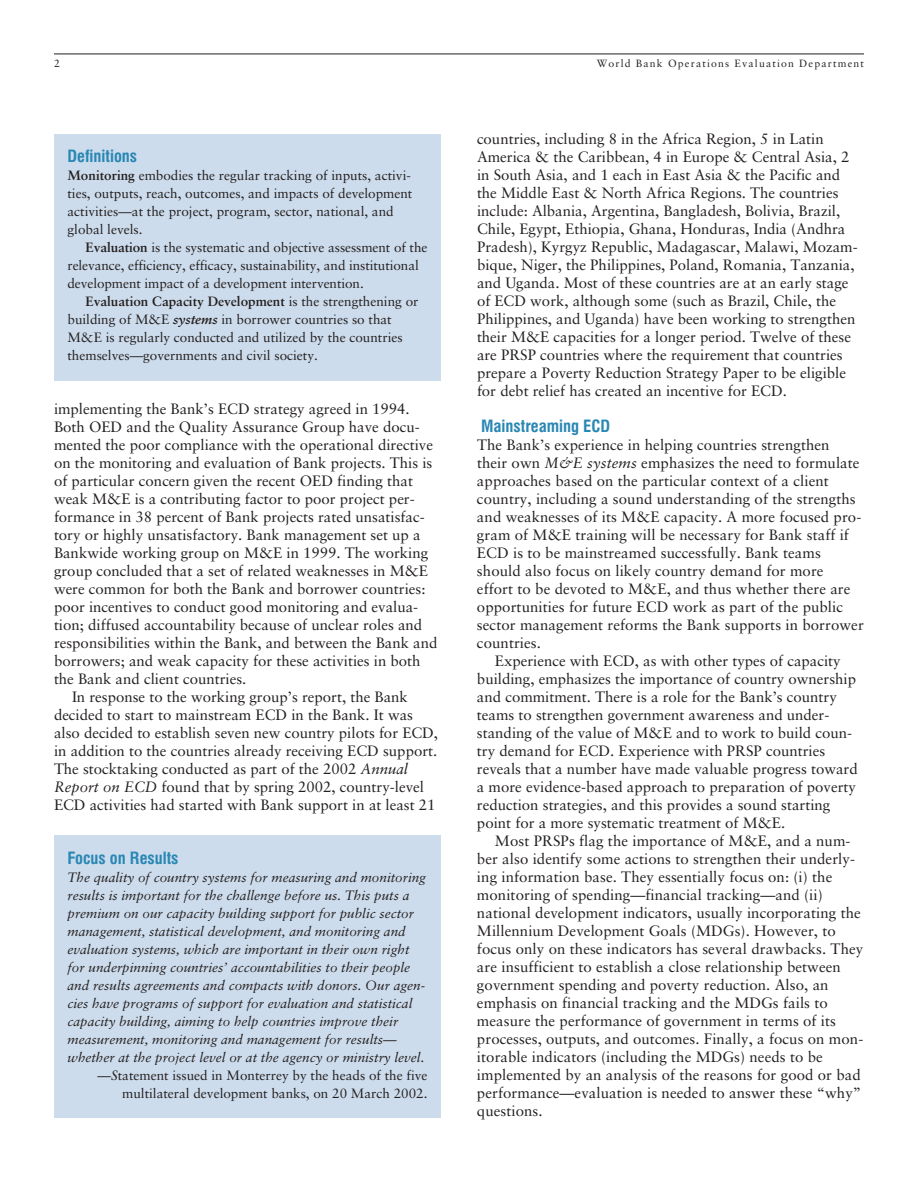
<style>
.page{position:relative;width:918px;height:1188px;background:#fff}
.page>*{position:absolute;margin:0;border:0;box-sizing:border-box;transform-origin:0 0}
.t1{font:700 condensed 16.5px "Swiss 721 BT";color:#2987b4}
.t2{font:15px/18px "Sabon";color:#231f1f}
.t3{font:13.5px/18px "Sabon";color:#231f1f}
.t4{font:italic 13.5px "Sabon";color:#231f1f}
.t5{font:10.5px "Sabon";letter-spacing:.11em;color:#231f1f}
.s1{font-weight:700}
.s2{font-weight:700;font-style:italic}
.s3{font-style:italic}
</style>
<div class="page">
<hr style="left:54px;top:54px;width:810px;height:1px;background:#231f1f">
<div style="left:54px;top:135px;width:387px;height:246px;background:#cddcec"></div>
<div style="left:54px;top:835px;width:387px;height:283px;background:#cddcec"></div>
<p class="t5" style="left:54px;top:59px;width:7px">2</p>
<p class="t5" style="left:597px;top:59px;width:269px">World Bank Operations Evaluation Department</p>
<p class="t1" style="left:68px;top:149px;width:71px">Definitions</p>
<p class="t3" style="left:68px;top:167px;width:346px"><span class="s1">Monitoring</span> embodies the regular tracking of inputs, activi&shy;ties, outputs, reach, outcomes, and impacts of development activities—at the project, program, sector, national, and global levels.</p>
<p class="t3" style="left:68px;top:239px;width:361px;text-indent:18px"><span class="s1">Evaluation</span> is the systematic and objective assessment of the relevance, efficiency, efficacy, sustainability, and institutional development impact of a development intervention.</p>
<p class="t3" style="left:67px;top:293px;width:352px;text-indent:18px"><span class="s1">Evaluation Capacity Development</span> is the strengthening or building of M&amp;E <span class="s2">systems</span> in borrower countries so that M&amp;E is regularly conducted and utilized by the countries themselves—governments and civil society.</p>
<p class="t2" style="left:54px;top:401px;width:357px">implementing the Bank’s ECD strategy agreed in 1994.</p>
<p class="t2" style="left:54px;top:419px;width:367px">Both OED and the Quality Assurance Group have docu-</p>
<p class="t2" style="left:54px;top:437px;width:381px">mented the poor compliance with the operational directive</p>
<p class="t2" style="left:54px;top:455px;width:380px">on the monitoring and evaluation of Bank projects. This is</p>
<p class="t2" style="left:54px;top:473px;width:361px">of particular concern given the recent OED finding that</p>
<p class="t2" style="left:54px;top:491px;width:362px">weak M&amp;E is a contributing factor to poor project per-</p>
<p class="t2" style="left:54px;top:509px;width:372px">formance in 38 percent of Bank projects rated unsatisfac-</p>
<p class="t2" style="left:54px;top:527px;width:368px">tory or highly unsatisfactory. Bank management set up a</p>
<p class="t2" style="left:54px;top:545px;width:376px">Bankwide working group on M&amp;E in 1999. The working</p>
<p class="t2" style="left:54px;top:563px;width:376px">group concluded that a set of related weaknesses in M&amp;E</p>
<p class="t2" style="left:54px;top:581px;width:373px">were common for both the Bank and borrower countries:</p>
<p class="t2" style="left:54px;top:599px;width:366px">poor incentives to conduct good monitoring and evalua-</p>
<p class="t2" style="left:54px;top:617px;width:370px">tion; diffused accountability because of unclear roles and</p>
<p class="t2" style="left:54px;top:635px;width:385px">responsibilities within the Bank, and between the Bank and</p>
<p class="t2" style="left:54px;top:653px;width:368px">borrowers; and weak capacity for these activities in both</p>
<p class="t2" style="left:54px;top:671px;width:194px">the Bank and client countries.</p>
<p class="t2" style="left:72px;top:689px;width:337px">In response to the working group’s report, the Bank</p>
<p class="t2" style="left:54px;top:707px;width:361px">decided to start to mainstream ECD in the Bank. It was</p>
<p class="t2" style="left:54px;top:725px;width:386px">also decided to establish seven new country pilots for ECD,</p>
<p class="t2" style="left:54px;top:743px;width:385px">in addition to the countries already receiving ECD support.</p>
<p class="t2" style="left:54px;top:761px;width:356px">The stocktaking conducted as part of the 2002 <span class="s3">Annual</span></p>
<p class="t2" style="left:54px;top:779px;width:372px"><span class="s3">Report on ECD</span> found that by spring 2002, country-level</p>
<p class="t2" style="left:54px;top:797px;width:383px">ECD activities had started with Bank support in at least 21</p>
<p class="t1" style="left:68px;top:851px;width:113px">Focus on Results</p>
<p class="t4" style="left:68px;top:872px;width:360px">The quality of country systems for measuring and monitoring</p>
<p class="t4" style="left:68px;top:890px;width:343px">results is important for the challenge before us. This puts a</p>
<p class="t4" style="left:68px;top:908px;width:348px">premium on our capacity building support for public sector</p>
<p class="t4" style="left:68px;top:926px;width:340px">management, statistical development, and monitoring and</p>
<p class="t4" style="left:68px;top:944px;width:343px">evaluation systems, which are important in their own right</p>
<p class="t4" style="left:68px;top:962px;width:344px">for underpinning countries’ accountabilities to their people</p>
<p class="t4" style="left:68px;top:980px;width:359px">and results agreements and compacts with donors. Our agen-</p>
<p class="t4" style="left:68px;top:998px;width:346px">cies have programs of support for evaluation and statistical</p>
<p class="t4" style="left:68px;top:1016px;width:332px">capacity building, aiming to help countries improve their</p>
<p class="t4" style="left:68px;top:1034px;width:331px">measurement, monitoring and management for results—</p>
<p class="t4" style="left:68px;top:1052px;width:358px">whether at the project level or at the agency or ministry level.</p>
<p class="t3" style="left:98px;top:1067px;width:331px"><span class="s3">—S</span>tatement issued in Monterrey by the heads of the five</p>
<p class="t3" style="left:122px;top:1085px;width:307px">multilateral development banks, on 20 March 2002.</p>
<p class="t2" style="left:477px;top:131px;width:382px">countries, including 8 in the Africa Region, 5 in Latin America &amp; the Caribbean, 4 in Europe &amp; Central Asia, 2 in South Asia, and 1 each in East Asia &amp; the Pacific and the Middle East &amp; North Africa Regions. The countries include: Albania, Argentina, Bangladesh, Bolivia, Brazil, Chile, Egypt, Ethiopia, Ghana, Honduras, India (Andhra Pradesh), Kyrgyz Republic, Madagascar, Malawi, Mozam&shy;bique, Niger, the Philippines, Poland, Romania, Tanzania, and Uganda. Most of these countries are at an early stage of ECD work, although some (such as Brazil, Chile, the Philippines, and Uganda) have been working to strengthen their M&amp;E capacities for a longer period. Twelve of these are PRSP countries where the requirement that countries prepare a Poverty Reduction Strategy Paper to be eligible for debt relief has created an incentive for ECD.</p>
<p class="t1" style="left:481px;top:419px;width:131px">Mainstreaming ECD</p>
<p class="t2" style="left:477px;top:437px;width:354px">The Bank’s experience in helping countries strengthen</p>
<p class="t2" style="left:477px;top:455px;width:384px">their own <span class="s3">M&amp;E systems</span> emphasizes the need to formulate</p>
<p class="t2" style="left:477px;top:473px;width:353px">approaches based on the particular context of a client</p>
<p class="t2" style="left:477px;top:491px;width:380px">country, including a sound understanding of the strengths</p>
<p class="t2" style="left:477px;top:509px;width:386px">and weaknesses of its M&amp;E capacity. A more focused pro-</p>
<p class="t2" style="left:477px;top:527px;width:373px">gram of M&amp;E training will be necessary for Bank staff if</p>
<p class="t2" style="left:477px;top:545px;width:345px">ECD is to be mainstreamed successfully. Bank teams</p>
<p class="t2" style="left:477px;top:563px;width:348px">should also focus on likely country demand for more</p>
<p class="t2" style="left:477px;top:581px;width:375px">effort to be devoted to M&amp;E, and thus whether there are</p>
<p class="t2" style="left:477px;top:599px;width:368px">opportunities for future ECD work as part of the public</p>
<p class="t2" style="left:477px;top:617px;width:388px">sector management reforms the Bank supports in borrower</p>
<p class="t2" style="left:477px;top:635px;width:66px">countries.</p>
<p class="t2" style="left:495px;top:653px;width:347px">Experience with ECD, as with other types of capacity</p>
<p class="t2" style="left:477px;top:671px;width:381px">building, emphasizes the importance of country ownership</p>
<p class="t2" style="left:477px;top:689px;width:361px">and commitment. There is a role for the Bank’s country</p>
<p class="t2" style="left:477px;top:707px;width:354px">teams to strengthen government awareness and under-</p>
<p class="t2" style="left:477px;top:725px;width:377px">standing of the value of M&amp;E and to work to build coun-</p>
<p class="t2" style="left:477px;top:743px;width:350px">try demand for ECD. Experience with PRSP countries</p>
<p class="t2" style="left:477px;top:761px;width:382px">reveals that a number have made valuable progress toward</p>
<p class="t2" style="left:477px;top:779px;width:381px">a more evidence-based approach to preparation of poverty</p>
<p class="t2" style="left:477px;top:797px;width:355px">reduction strategies, and this provides a sound starting</p>
<p class="t2" style="left:477px;top:815px;width:310px">point for a more systematic treatment of M&amp;E.</p>
<p class="t2" style="left:495px;top:833px;width:357px">Most PRSPs flag the importance of M&amp;E, and a num-</p>
<p class="t2" style="left:477px;top:851px;width:380px">ber also identify some actions to strengthen their underly-</p>
<p class="t2" style="left:477px;top:869px;width:357px">ing information base. They essentially focus on: (i) the</p>
<p class="t2" style="left:477px;top:887px;width:347px">monitoring of spending—financial tracking—and (ii)</p>
<p class="t2" style="left:477px;top:905px;width:385px">national development indicators, usually incorporating the</p>
<p class="t2" style="left:477px;top:923px;width:360px">Millennium Development Goals (MDGs). However, to</p>
<p class="t2" style="left:477px;top:941px;width:388px">focus only on these indicators has several drawbacks. They</p>
<p class="t2" style="left:477px;top:959px;width:365px">are insufficient to establish a close relationship between</p>
<p class="t2" style="left:477px;top:977px;width:353px">government spending and poverty reduction. Also, an</p>
<p class="t2" style="left:477px;top:995px;width:352px">emphasis on financial tracking and the MDGs fails to</p>
<p class="t2" style="left:477px;top:1013px;width:361px">measure the performance of government in terms of its</p>
<p class="t2" style="left:477px;top:1031px;width:388px">processes, outputs, and outcomes. Finally, a focus on mon-</p>
<p class="t2" style="left:477px;top:1049px;width:347px">itorable indicators (including the MDGs) needs to be</p>
<p class="t2" style="left:477px;top:1067px;width:385px">implemented by an analysis of the reasons for good or bad</p>
<p class="t2" style="left:477px;top:1085px;width:386px">performance—evaluation is needed to answer these “why”</p>
<p class="t2" style="left:477px;top:1103px;width:67px">questions.</p>
</div>
